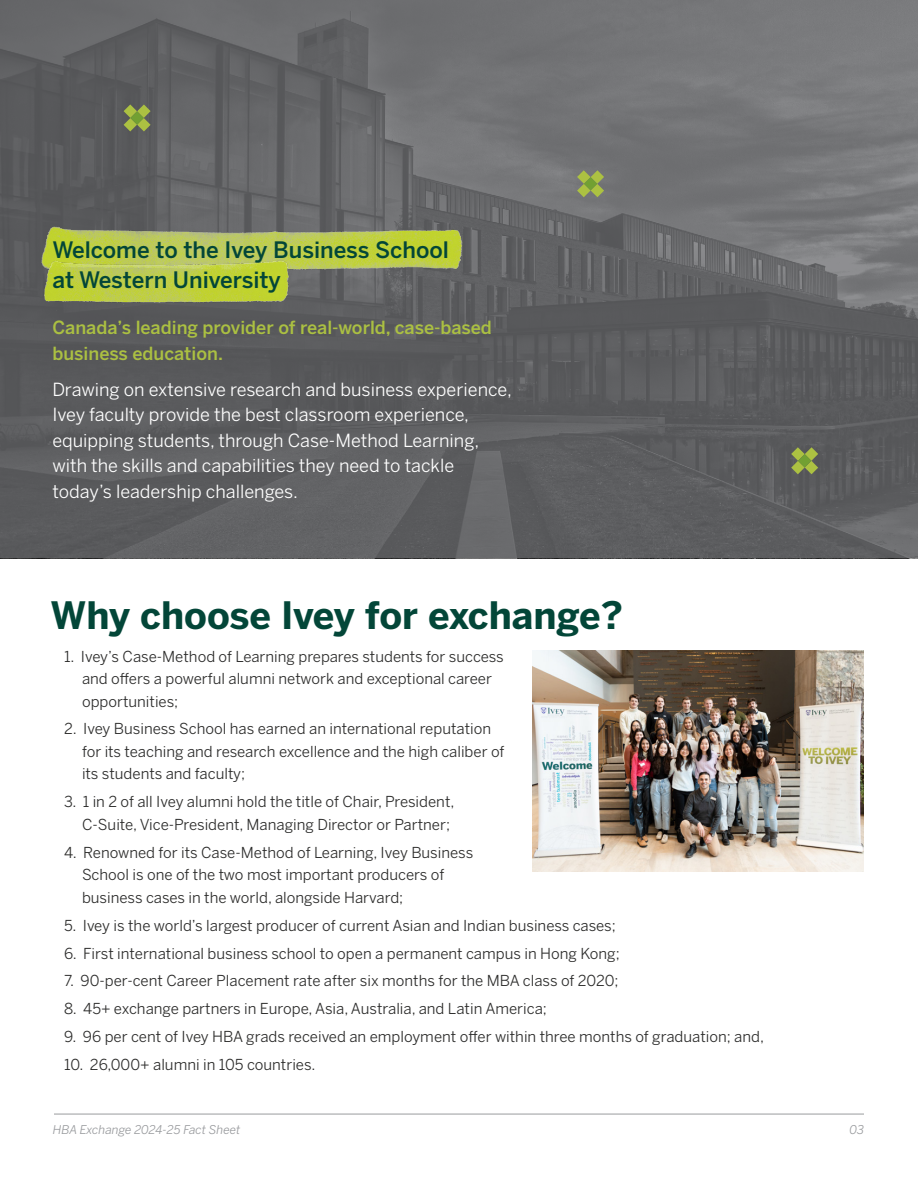
<style>
.page{position:relative;width:918px;height:1188px;background:#fff}
.page>*{position:absolute;margin:0;border:0;box-sizing:border-box;transform-origin:0 0}
.Header_1{font:700 37.5px "Benton Sans";color:#034638}
.Header_2_w_space{font:500 22.5px/30px "Benton Sans";color:#034638}
.Header_2_w_space-2{font:18px/25.5px "Benton Sans";color:#fff}
.Header_2_w_space-3{font:500 18px/25.5px "Benton Sans";color:#abc042}
.t1{font:15px/22.5px "Benton Sans";color:#2c2c2b}
.t2{font:italic 12px "Benton Sans";color:#999b9e}
</style>
<div class="page">
<hr style="left:54px;top:1114px;width:810px;height:1px;background:#999b9e">
<svg style="left:0;top:0;width:918px;height:558px;background:#646567"></svg>
<svg style="left:791px;top:447px;width:27px;height:27px"></svg>
<svg style="left:577px;top:170px;width:27px;height:27px"></svg>
<svg style="left:124px;top:104px;width:27px;height:27px"></svg>
<img style="left:39px;top:223px;width:441px;height:53px">
<img style="left:42px;top:259px;width:249px;height:51px">
<img style="left:532px;top:650px;width:332px;height:221px">
<p class="Header_2_w_space" style="left:52px;top:234px;width:398px">Welcome to the Ivey Business School at Western University</p>
<p class="Header_2_w_space-3" style="left:52px;top:315px;width:441px">Canada’s leading provider of real-world, case-based business education.</p>
<p class="Header_2_w_space-2" style="left:52px;top:376px;width:461px">Drawing on extensive research and business experience, Ivey faculty provide the best classroom experience, equipping students, through Case-Method Learning, with the skills and capabilities they need to tackle today’s leadership challenges.</p>
<p class="Header_1" style="left:51px;top:593px;width:574px">Why choose Ivey for exchange?</p>
<p class="t1" style="left:82px;top:645px;width:423px;text-indent:-18px">1. Ivey’s Case-Method of Learning prepares students for success and offers a powerful alumni network and exceptional career opportunities;</p>
<p class="t1" style="left:82px;top:718px;width:424px;text-indent:-18px">2. Ivey Business School has earned an international reputation for its teaching and research excellence and the high caliber of its students and faculty;</p>
<p class="t1" style="left:64px;top:791px;width:392px;text-align:right">3. 1 in 2 of all Ivey alumni hold the title of Chair, President,<br>C-Suite, Vice-President, Managing Director or Partner;</p>
<p class="t1" style="left:82px;top:841px;width:393px;text-indent:-18px">4. Renowned for its Case-Method of Learning, Ivey Business<br>School is one of the two most important producers of business cases in the world, alongside Harvard;</p>
<p class="t1" style="left:64px;top:914px;width:553px">5. Ivey is the world’s largest producer of current Asian and Indian business cases;</p>
<p class="t1" style="left:64px;top:942px;width:557px">6. First international business school to open a permanent campus in Hong Kong;</p>
<p class="t1" style="left:64px;top:970px;width:556px">7. 90-per-cent Career Placement rate after six months for the MBA class of 2020;</p>
<p class="t1" style="left:64px;top:998px;width:484px">8. 45+ exchange partners in Europe, Asia, Australia, and Latin America;</p>
<p class="t1" style="left:64px;top:1025px;width:702px">9. 96 per cent of Ivey HBA grads received an employment offer within three months of graduation; and,</p>
<p class="t1" style="left:64px;top:1053px;width:253px">10. 26,000+ alumni in 105 countries.</p>
<p class="t2" style="left:53px;top:1123px;width:189px">HBA Exchange 2024-25 Fact Sheet</p>
<p class="t2" style="left:849px;top:1123px;width:16px">03</p>
</div>
